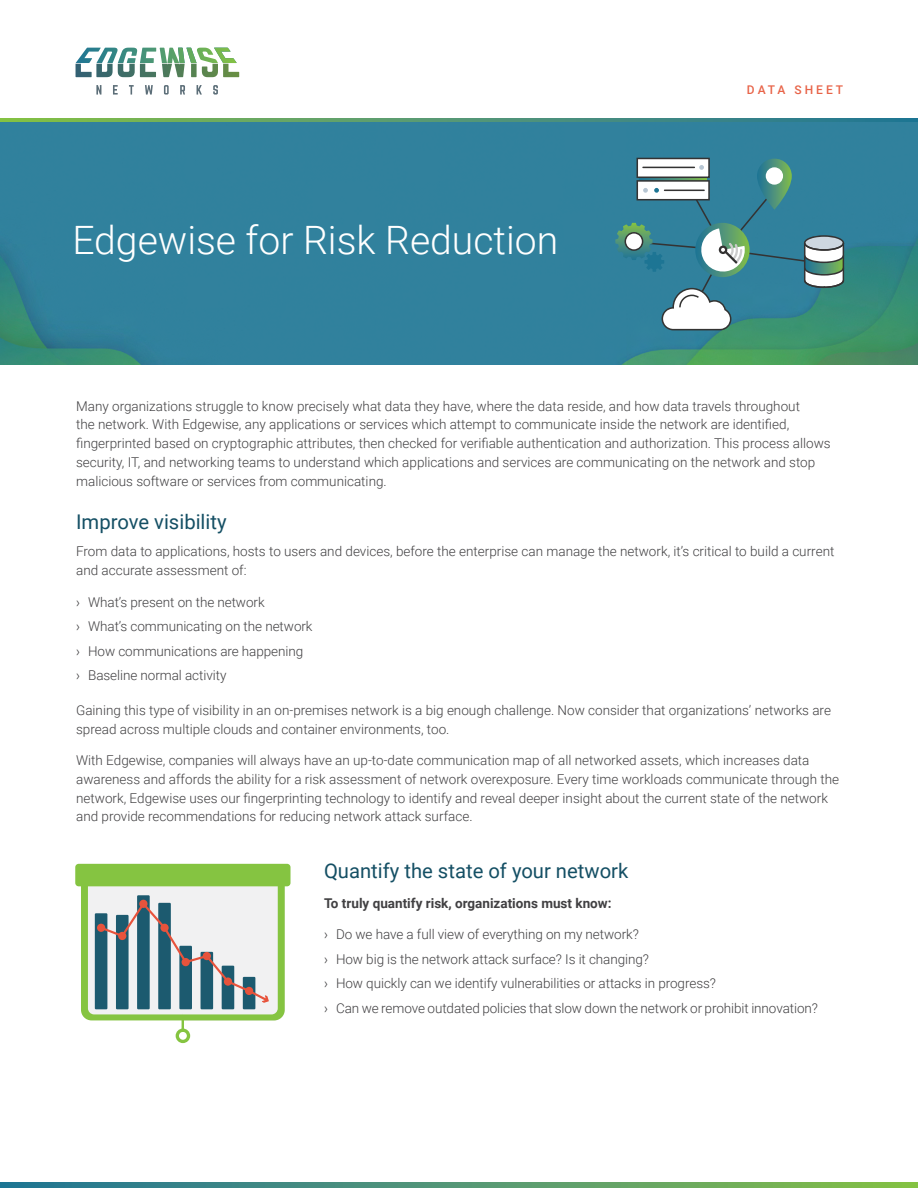
<style>
.page{position:relative;width:918px;height:1188px;background:#fff}
.page>*{position:absolute;margin:0;border:0;box-sizing:border-box;transform-origin:0 0}
.t1{font:300 39.15px "Roboto";color:#fff}
.t2{font:20.25px "Roboto";color:#144f64}
.t3{font:300 13.5px/18.8px "Roboto";color:#414042}
.t4{font:700 13.5px "Roboto";color:#414042}
.t5{font:500 12px "Roboto";letter-spacing:.25em;color:#e86449}
.s1{font-family:"Frutiger"}
</style>
<div class="page">
<img style="left:0;top:122px;width:918px;height:242px">
<svg style="left:0;top:119px;width:918px;height:3px;background:#539871"></svg>
<svg style="left:96px;top:85px;width:5px;height:10px"></svg>
<svg style="left:113px;top:85px;width:5px;height:10px"></svg>
<svg style="left:129px;top:85px;width:5px;height:10px"></svg>
<svg style="left:145px;top:85px;width:8px;height:10px"></svg>
<svg style="left:164px;top:85px;width:5px;height:10px"></svg>
<svg style="left:180px;top:85px;width:5px;height:10px"></svg>
<svg style="left:197px;top:85px;width:5px;height:10px"></svg>
<svg style="left:213px;top:85px;width:5px;height:10px"></svg>
<svg style="left:76px;top:48px;width:163px;height:29px"></svg>
<svg style="left:0;top:1183px;width:918px;height:5px;background:#539871"></svg>
<svg style="left:615px;top:158px;width:229px;height:172px;background:#5694a2"></svg>
<svg style="left:75px;top:864px;width:216px;height:179px"></svg>
<h1 class="t1" style="left:72px;top:213px;width:487px">Edgewise for Risk Reduction</h1>
<p class="t5" style="left:747px;top:81px;width:98px">DATA SHEET</p>
<p class="t3" style="left:76px;top:396px;width:756px">Many organizations struggle to know precisely what data they have, where the data reside, and how data travels throughout<br>the network. With Edgewise, any applications or services which attempt to communicate inside the network are identified, fingerprinted based on cryptographic attributes, then checked for verifiable authentication and authorization. This process allows security, IT, and networking teams to understand which applications and services are communicating on the network and stop malicious software or services from communicating.</p>
<h2 class="t2" style="left:76px;top:508px;width:152px">Improve visibility</h2>
<p class="t3" style="left:76px;top:542px;width:760px">From data to applications, hosts to users and devices, before the enterprise can manage the network, it’s critical to build a current and accurate assessment of:</p>
<p class="t3" style="left:76px;top:589px;width:238px;line-height:24.5px"><span class="s1">›</span> What’s present on the network<br><span class="s1">›</span> What’s communicating on the network <span class="s1">›</span> How communications are happening<br><span class="s1">›</span> Baseline normal activity</p>
<p class="t3" style="left:76px;top:700px;width:756px">Gaining this type of visibility in an on-premises network is a big enough challenge. Now consider that organizations’ networks are spread across multiple clouds and container environments, too.</p>
<p class="t3" style="left:76px;top:750px;width:765px">With Edgewise, companies will always have an up-to-date communication map of all networked assets, which increases data awareness and affords the ability for a risk assessment of network overexposure. Every time workloads communicate through the network, Edgewise uses our fingerprinting technology to identify and reveal deeper insight about the current state of the network and provide recommendations for reducing network attack surface.</p>
<h2 class="t2" style="left:324px;top:857px;width:306px">Quantify the state of your network</h2>
<p class="t4" style="left:324px;top:894px;width:289px">To truly quantify risk, organizations must know:</p>
<p class="t3" style="left:324px;top:922px;width:496px;line-height:24.5px"><span class="s1">›</span> Do we have a full view of everything on my network?<br><span class="s1">›</span> How big is the network attack surface? Is it changing?<br><span class="s1">›</span> How quickly can we identify vulnerabilities or attacks in progress?<br><span class="s1">›</span> Can we remove outdated policies that slow down the network or prohibit innovation?</p>
</div>
